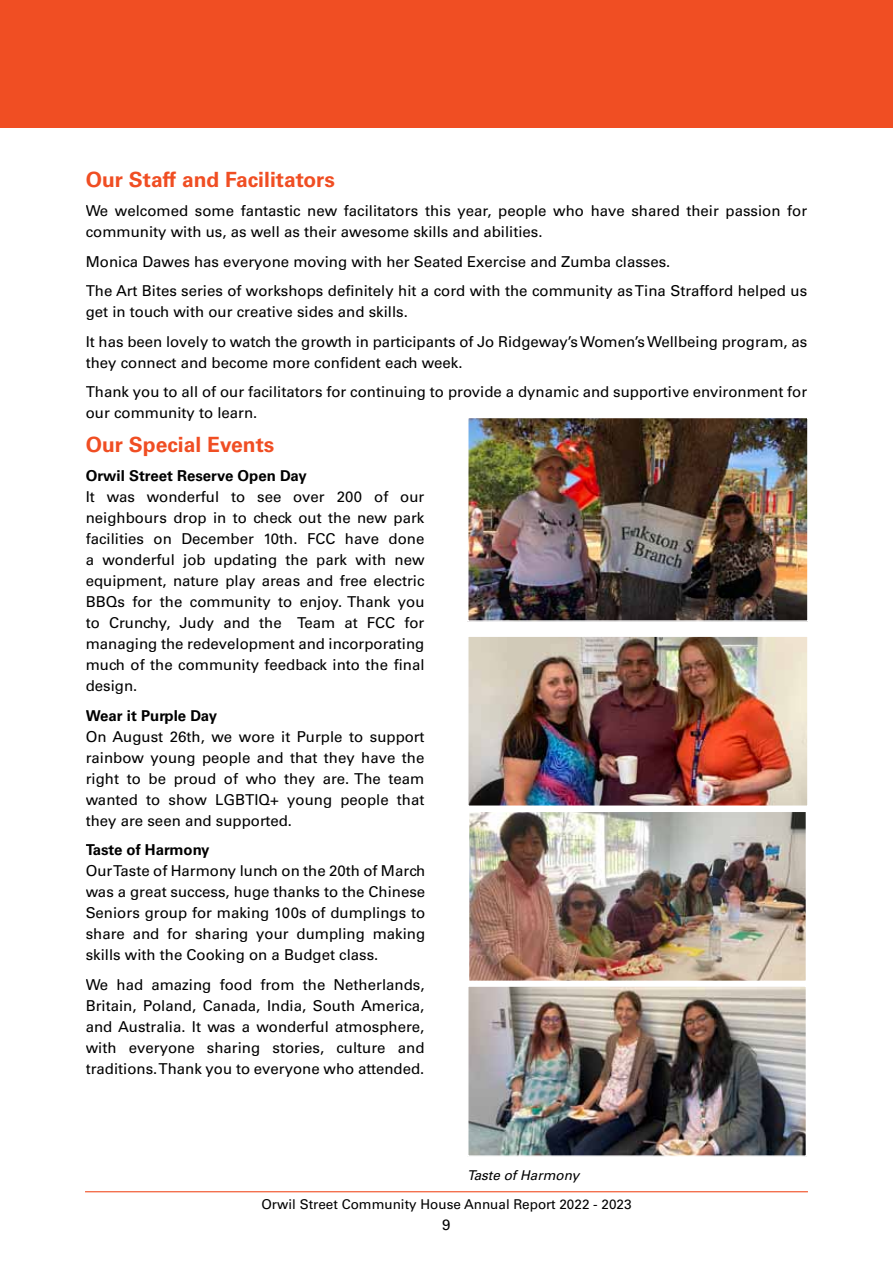
<style>
.page{position:relative;width:893px;height:1263px;background:#fff}
.page>*{position:absolute;margin:0;border:0;box-sizing:border-box;transform-origin:0 0}
.t1{font:700 21px "Univers";color:#f04e23}
.t2{font:15px/21px "Univers";color:#000}
.t3{font:700 15px "Univers";color:#000}
.t4{font:13.5px "Univers";color:#000}
.t5{font:italic 13.5px "Univers";color:#000}
</style>
<div class="page">
<div style="left:0;top:0;width:893px;height:128px;background:#f04e23"></div>
<hr style="left:85px;top:1191px;width:723px;height:1px;background:#f04e23">
<img style="left:471px;top:813px;width:333px;height:166px">
<div style="left:468px;top:810px;width:339px;height:172px;border:2px solid #fff"></div>
<img style="left:470px;top:988px;width:334px;height:166px">
<div style="left:467px;top:985px;width:340px;height:172px;border:2px solid #fff"></div>
<img style="left:470px;top:638px;width:336px;height:166px">
<div style="left:467px;top:635px;width:342px;height:172px;border:2px solid #fff"></div>
<img style="left:470px;top:420px;width:336px;height:199px">
<div style="left:467px;top:417px;width:342px;height:205px;border:2px solid #fff"></div>
<h1 class="t1" style="left:86px;top:167px;width:251px">Our Staff and Facilitators</h1>
<p class="t2" style="left:86px;top:200px;width:723px">We welcomed some fantastic new facilitators this year, people who have shared their passion for community with us, as well as their awesome skills and abilities.</p>
<p class="t2" style="left:86px;top:247px;width:723px;line-height:29.5px">Monica Dawes has everyone moving with her Seated Exercise and Zumba classes.<br>The Art Bites series of workshops definitely hit a cord with the community as Tina Strafford helped us</p>
<p class="t2" style="left:86px;top:297px;width:723px;line-height:29.5px">get in touch with our creative sides and skills.<br>It has been lovely to watch the growth in participants of Jo Ridgeway’s Women’s Wellbeing program, as</p>
<p class="t2" style="left:86px;top:348px;width:723px;line-height:29.5px">they connect and become more confident each week.<br>Thank you to all of our facilitators for continuing to provide a dynamic and supportive environment for</p>
<p class="t2" style="left:86px;top:402px;width:173px">our community to learn.</p>
<h1 class="t1" style="left:86px;top:432px;width:190px">Our Special Events</h1>
<p class="t3" style="left:86px;top:467px;width:223px">Orwil Street Reserve Open Day</p>
<p class="t2" style="left:86px;top:487px;width:340px;text-align:justify">It was wonderful to see over 200 of our neighbours drop in to check out the new park facilities on December 10th. FCC have done a wonderful job updating the park with new equipment, nature play areas and free electric BBQs for the community to enjoy. Thank you to Crunchy, Judy and the Team at FCC for managing the redevelopment and incorporating much of the community feedback into the final design.</p>
<p class="t3" style="left:86px;top:707px;width:133px">Wear it Purple Day</p>
<p class="t2" style="left:86px;top:726px;width:340px;text-align:justify">On August 26th, we wore it Purple to support rainbow young people and that they have the right to be proud of who they are. The team wanted to show LGBTIQ+ young people that they are seen and supported.</p>
<p class="t3" style="left:86px;top:841px;width:125px">Taste of Harmony</p>
<p class="t2" style="left:86px;top:861px;width:341px;text-align:justify">Our Taste of Harmony lunch on the 20th of March was a great success, huge thanks to the Chinese Seniors group for making 100s of dumplings to share and for sharing your dumpling making skills with the Cooking on a Budget class.</p>
<p class="t2" style="left:86px;top:974px;width:340px;text-align:justify">We had amazing food from the Netherlands, Britain, Poland, Canada, India, South America, and Australia. It was a wonderful atmosphere, with everyone sharing stories, culture and traditions. Thank you to everyone who attended.</p>
<p class="t5" style="left:467px;top:1167px;width:114px">Taste of Harmony</p>
<p class="t4" style="left:261px;top:1196px;width:372px">Orwil Street Community House Annual Report 2022 - 2023</p>
<p class="t2" style="left:442px;top:1214px;width:10px">9</p>
</div>
